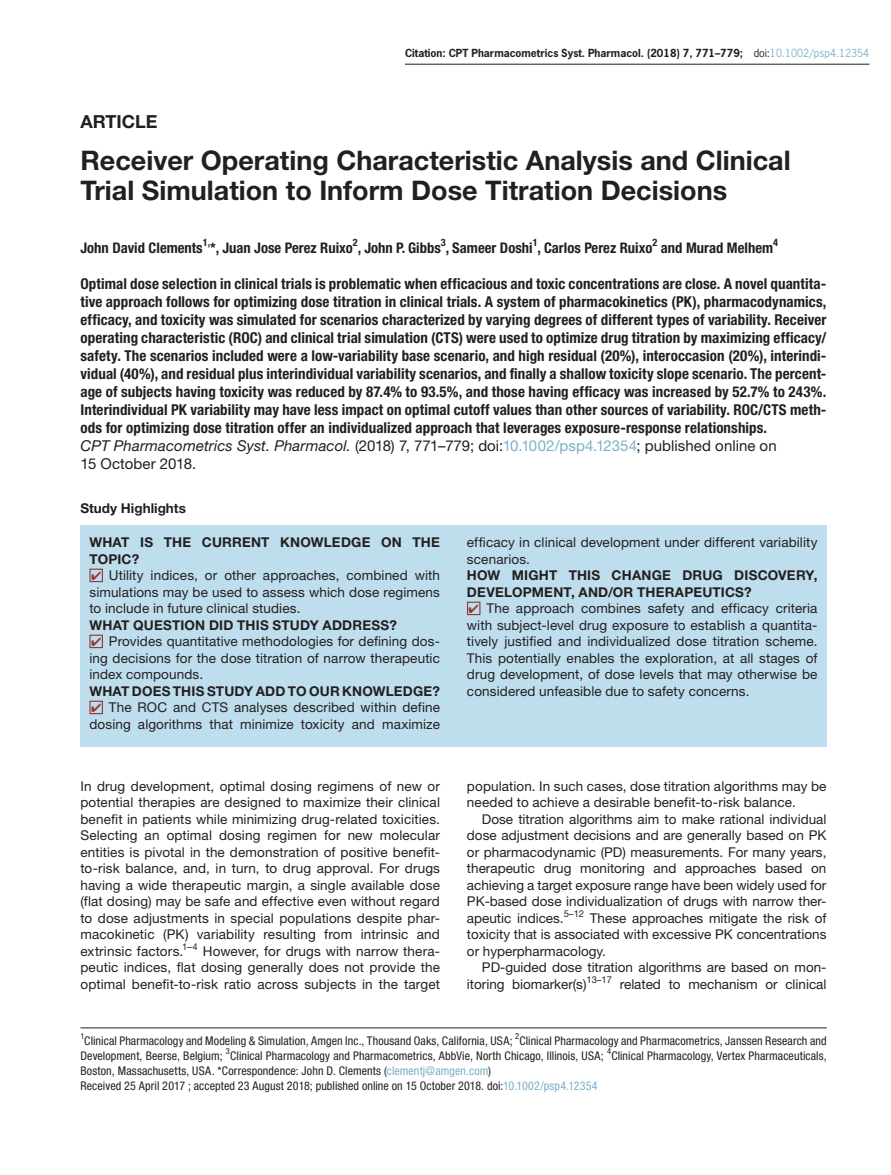
<style>
.page{position:relative;width:891px;height:1175px;background:#fff}
.page>*{position:absolute;margin:0;border:0;box-sizing:border-box;transform-origin:0 0}
.t1{font:700 27px/30px "Helvetica Neue LT Std";color:#231f20}
.t2{font:700 18px "Helvetica Neue LT Std";color:#231f20}
.t3{font:700 condensed 15px/18px "Helvetica Neue LT Std";letter-spacing:.005em;color:#231f20}
.t4{font:700 condensed 14.7px "Helvetica Neue LT Std";color:#231f20}
.t5{font:13.5px/16.5px "Helvetica Neue LT Std";letter-spacing:.01em;color:#231f20;text-align:justify}
.t6{font:700 13.5px/16.5px "Helvetica Neue LT Std";letter-spacing:.015em;color:#231f20}
.t7{font:condensed 12px/15px "Helvetica Neue LT Std";letter-spacing:.01em;color:#231f20}
.t8{font:700 10.5px "News Gothic Std";color:#231f20}
.s1{font-weight:400}
.s2{font-weight:400;color:#7cb1ca}
.s3{font-weight:400;font-style:italic;font-stretch:normal}
.s4{font-weight:400;font-stretch:normal}
.s5{font-weight:400;font-stretch:normal;color:#7cb1ca}
.s6{color:#943534}
.s7{color:#7cb1ca}
</style>
<div class="page">
<hr style="left:405px;top:64px;width:464px;height:1px;background:#231f20">
<hr style="left:80px;top:1027px;width:747px;height:1px;background:#231f20">
<div style="left:80px;top:485px;width:746px;height:262px;background:#bedded"></div>
<div style="left:68px;top:482px;width:770px;height:42px;background:#fff"></div>
<div style="left:89px;top:568px;width:14px;height:14px;border:1px solid #943534"></div>
<div style="left:89px;top:634px;width:14px;height:14px;border:1px solid #943534"></div>
<div style="left:89px;top:700px;width:14px;height:14px;border:1px solid #943534"></div>
<div style="left:467px;top:601px;width:13px;height:14px;border:1px solid #943534"></div>
<p class="t8" style="left:405px;top:46px;width:466px">Citation: CPT Pharmacometrics Syst. Pharmacol. (2018) 7, 771–779; <span class="s1">doi:</span><span class="s2">10.1002/psp4.12354</span></p>
<h2 class="t2" style="left:80px;top:111px;width:78px">ARTICLE</h2>
<h1 class="t1" style="left:80px;top:145px;width:712px">Receiver Operating Characteristic Analysis and Clinical<br>Trial Simulation to Inform Dose Titration Decisions</h1>
<p class="t4" style="left:80px;top:239px;width:699px">John David Clements<sup>1,</sup>*, Juan Jose Perez Ruixo<sup>2</sup>, John P. Gibbs<sup>3</sup>, Sameer Doshi<sup>1</sup>, Carlos Perez Ruixo<sup>2</sup> and Murad Melhem<sup>4</sup></p>
<p class="t3" style="left:80px;top:274px;width:748px">Optimal dose selection in clinical trials is problematic when efficacious and toxic concentrations are close. A novel quantita&shy;tive approach follows for optimizing dose titration in clinical trials. A system of pharmacokinetics (PK), pharmacodynamics, efficacy, and toxicity was simulated for scenarios characterized by varying degrees of different types of variability. Receiver operating characteristic (ROC) and clinical trial simulation (CTS) were used to optimize drug titration by maximizing efficacy/ safety. The scenarios included were a low-variability base scenario, and high residual (20%), interoccasion (20%), interindi&shy;vidual (40%), and residual plus interindividual variability scenarios, and finally a shallow toxicity slope scenario. The percent&shy;age of subjects having toxicity was reduced by 87.4% to 93.5%, and those having efficacy was increased by 52.7% to 243%.<br>Interindividual PK variability may have less impact on optimal cutoff values than other sources of variability. ROC/CTS meth&shy;ods for optimizing dose titration offer an individualized approach that leverages exposure-response relationships.<br><span class="s3">CPT Pharmacometrics Syst. Pharmacol.</span> <span class="s4">(2018) 7, 771–779; doi:</span><span class="s5">10.1002/psp4.12354</span><span class="s4">; published online on<br>15 October 2018.</span></p>
<p class="t6" style="left:80px;top:499px;width:107px">Study Highlights</p>
<p class="t6" style="left:89px;top:534px;width:352px">WHAT IS THE CURRENT KNOWLEDGE ON THE<br>TOPIC?</p>
<p class="t5" style="left:89px;top:567px;width:352px"><span class="s6">✔</span> Utility indices, or other approaches, combined with simulations may be used to assess which dose regimens to include in future clinical studies.</p>
<p class="t6" style="left:89px;top:616px;width:309px">WHAT QUESTION DID THIS STUDY ADDRESS?</p>
<p class="t5" style="left:89px;top:633px;width:352px"><span class="s6">✔</span> Provides quantitative methodologies for defining dos&shy;ing decisions for the dose titration of narrow therapeutic index compounds.</p>
<p class="t6" style="left:89px;top:682px;width:352px">WHAT DOES THIS STUDY ADD TO OUR KNOWLEDGE?</p>
<p class="t5" style="left:89px;top:699px;width:352px"><span class="s6">✔</span> The ROC and CTS analyses described within define dosing algorithms that minimize toxicity and maximize</p>
<p class="t5" style="left:467px;top:534px;width:352px">efficacy in clinical development under different variability scenarios.</p>
<p class="t6" style="left:467px;top:567px;width:352px">HOW MIGHT THIS CHANGE DRUG DISCOVERY,<br>DEVELOPMENT, AND/OR THERAPEUTICS?</p>
<p class="t5" style="left:467px;top:600px;width:352px"><span class="s6">✔</span> The approach combines safety and efficacy criteria with subject-level drug exposure to establish a quantita&shy;tively justified and individualized dose titration scheme.<br>This potentially enables the exploration, at all stages of drug development, of dose levels that may otherwise be considered unfeasible due to safety concerns.</p>
<p class="t5" style="left:80px;top:777px;width:361px">In drug development, optimal dosing regimens of new or potential therapies are designed to maximize their clinical benefit in patients while minimizing drug-related toxicities.<br>Selecting an optimal dosing regimen for new molecular entities is pivotal in the demonstration of positive benefit&shy;to-risk balance, and, in turn, to drug approval. For drugs having a wide therapeutic margin, a single available dose (flat dosing) may be safe and effective even without regard to dose adjustments in special populations despite phar&shy;macokinetic (PK) variability resulting from intrinsic and extrinsic factors.<sup>1–4</sup> However, for drugs with narrow thera&shy;peutic indices, flat dosing generally does not provide the optimal benefit-to-risk ratio across subjects in the target</p>
<p class="t5" style="left:467px;top:777px;width:361px">population. In such cases, dose titration algorithms may be needed to achieve a desirable benefit-to-risk balance.</p>
<p class="t5" style="left:467px;top:810px;width:361px;text-indent:15px">Dose titration algorithms aim to make rational individual dose adjustment decisions and are generally based on PK or pharmacodynamic (PD) measurements. For many years, therapeutic drug monitoring and approaches based on achieving a target exposure range have been widely used for PK-based dose individualization of drugs with narrow ther&shy;apeutic indices.<sup>5–12</sup> These approaches mitigate the risk of toxicity that is associated with excessive PK concentrations or hyperpharmacology.</p>
<p class="t5" style="left:467px;top:958px;width:361px;text-indent:15px">PD-guided dose titration algorithms are based on mon&shy;itoring biomarker(s)<sup>13–17</sup></p>
<p class="t5" style="left:620px;top:975px;width:208px">related to mechanism or clinical</p>
<p class="t7" style="left:80px;top:1032px;width:748px"><sup>1</sup>Clinical Pharmacology and Modeling &amp; Simulation, Amgen Inc., Thousand Oaks, California, USA; <sup>2</sup>Clinical Pharmacology and Pharmacometrics, Janssen Research and Development, Beerse, Belgium; <sup>3</sup>Clinical Pharmacology and Pharmacometrics, AbbVie, North Chicago, Illinois, USA; <sup>4</sup>Clinical Pharmacology, Vertex Pharmaceuticals, Boston, Massachusetts, USA. *Correspondence: John D. Clements (<span class="s7">clementj@amgen.com</span>)<br>Received 25 April 2017 ; accepted 23 August 2018; published online on 15 October 2018. doi:<span class="s7">10.1002/psp4.12354</span></p>
</div>
